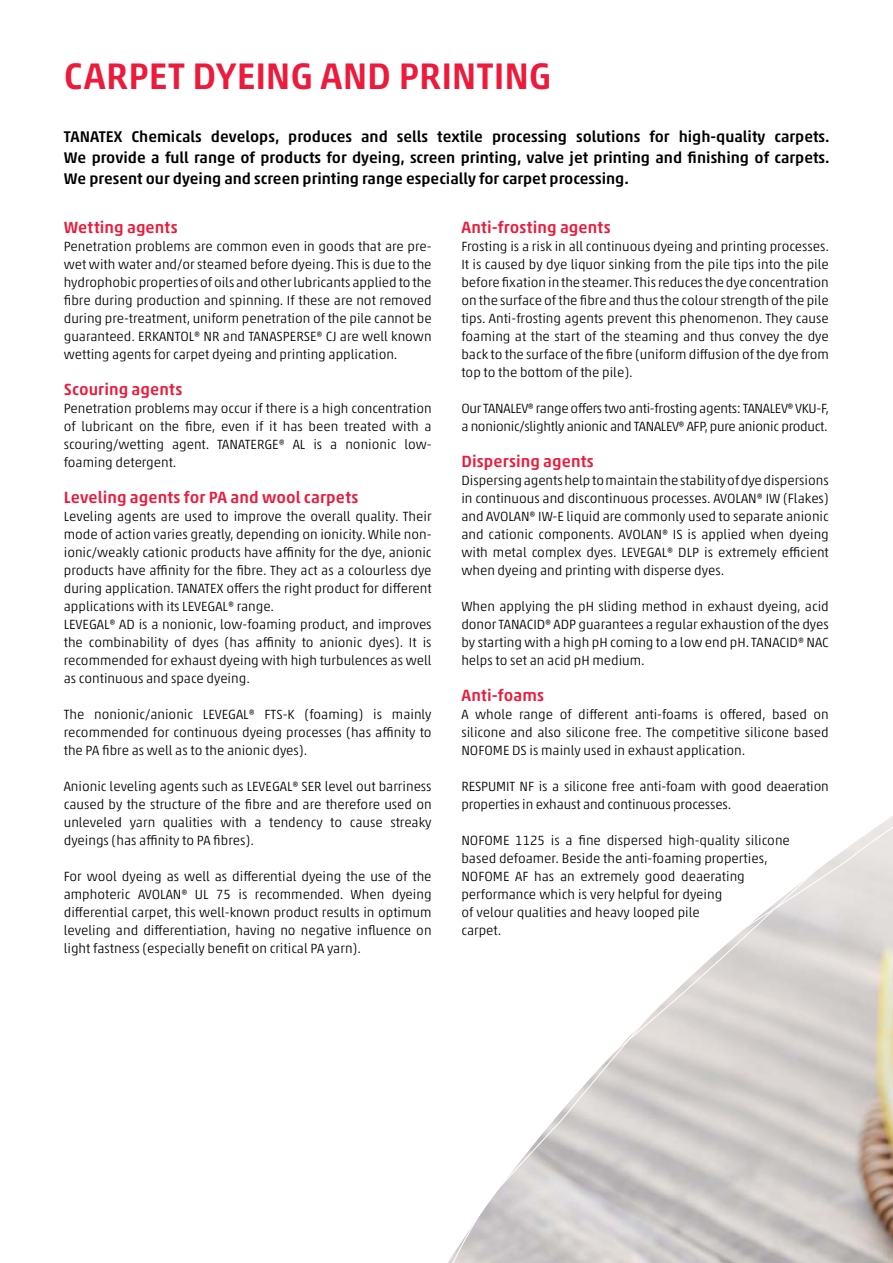
<style>
.page{position:relative;width:893px;height:1263px;background:#fff}
.page>*{position:absolute;margin:0;border:0;box-sizing:border-box;transform-origin:0 0}
.t1{font:500 37.5px "Akko Std";letter-spacing:-.005em;color:#ed1a3b}
.t2{font:500 16.5px "Akko Std";letter-spacing:.005em;color:#ed1a3b}
.t3{font:500 15.75px/21px "Akko Std";color:#000;text-align:justify}
.t4{font:300 13.5px/18px "Akko Std";color:#000;text-align:justify}
.t5{font:300 13.5px/18px "Akko Std";letter-spacing:-.02em;color:#000}
</style>
<div class="page">
<svg style="left:448px;top:816px;width:445px;height:447px"></svg>
<h1 class="t1" style="left:64px;top:53px;width:489px">CARPET DYEING AND PRINTING</h1>
<p class="t3" style="left:64px;top:126px;width:767px">TANATEX Chemicals develops, produces and sells textile processing solutions for high-quality carpets.<br>We provide a full range of products for dyeing, screen printing, valve jet printing and finishing of carpets.<br>We present our dyeing and screen printing range especially for carpet processing.</p>
<p class="t2" style="left:64px;top:218px;width:115px">Wetting agents</p>
<p class="t4" style="left:64px;top:238px;width:369px">Penetration problems are common even in goods that are pre&shy;wet with water and/or steamed before dyeing. This is due to the hydrophobic properties of oils and other lubricants applied to the fibre during production and spinning. If these are not removed during pre-treatment, uniform penetration of the pile cannot be guaranteed. ERKANTOL® NR and TANASPERSE® CJ are well known wetting agents for carpet dyeing and printing application.</p>
<p class="t2" style="left:64px;top:380px;width:120px">Scouring agents</p>
<p class="t4" style="left:64px;top:400px;width:369px">Penetration problems may occur if there is a high concentration of lubricant on the fibre, even if it has been treated with a scouring/wetting agent. TANATERGE® AL is a nonionic low&shy;foaming detergent.</p>
<p class="t2" style="left:64px;top:488px;width:296px">Leveling agents for PA and wool carpets</p>
<p class="t4" style="left:64px;top:508px;width:369px;text-align:left">Leveling agents are used to improve the overall quality. Their mode of action varies greatly, depending on ionicity. While non&shy;ionic/weakly cationic products have affinity for the dye, anionic products have affinity for the fibre. They act as a colourless dye during application. TANATEX offers the right product for different applications with its LEVEGAL® range.<br>LEVEGAL® AD is a nonionic, low-foaming product, and improves the combinability of dyes (has affinity to anionic dyes). It is recommended for exhaust dyeing with high turbulences as well as continuous and space dyeing.</p>
<p class="t4" style="left:64px;top:705px;width:369px">The nonionic/anionic LEVEGAL® FTS-K (foaming) is mainly recommended for continuous dyeing processes (has affinity to the PA fibre as well as to the anionic dyes).</p>
<p class="t4" style="left:64px;top:777px;width:369px">Anionic leveling agents such as LEVEGAL® SER level out barriness caused by the structure of the fibre and are therefore used on unleveled yarn qualities with a tendency to cause streaky dyeings (has affinity to PA fibres).</p>
<p class="t4" style="left:64px;top:867px;width:369px">For wool dyeing as well as differential dyeing the use of the amphoteric AVOLAN® UL 75 is recommended. When dyeing differential carpet, this well-known product results in optimum leveling and differentiation, having no negative influence on light fastness (especially benefit on critical PA yarn).</p>
<p class="t2" style="left:461px;top:218px;width:151px">Anti-frosting agents</p>
<p class="t4" style="left:461px;top:238px;width:369px">Frosting is a risk in all continuous dyeing and printing processes.<br>It is caused by dye liquor sinking from the pile tips into the pile before fixation in the steamer. This reduces the dye concentration on the surface of the fibre and thus the colour strength of the pile tips. Anti-frosting agents prevent this phenomenon. They cause foaming at the start of the steaming and thus convey the dye back to the surface of the fibre (uniform diffusion of the dye from top to the bottom of the pile).</p>
<p class="t5" style="left:461px;top:400px;width:369px">Our TANALEV® range offers two anti-frosting agents: TANALEV® VKU-F, a nonionic/slightly anionic and TANALEV® AFP, pure anionic product.</p>
<p class="t2" style="left:461px;top:452px;width:134px">Dispersing agents</p>
<p class="t4" style="left:461px;top:472px;width:369px">Dispersing agents help to maintain the stability of dye dispersions in continuous and discontinuous processes. AVOLAN® IW (Flakes) and AVOLAN® IW-E liquid are commonly used to separate anionic and cationic components. AVOLAN® IS is applied when dyeing with metal complex dyes. LEVEGAL® DLP is extremely efficient when dyeing and printing with disperse dyes.</p>
<p class="t4" style="left:461px;top:598px;width:369px">When applying the pH sliding method in exhaust dyeing, acid donor TANACID® ADP guarantees a regular exhaustion of the dyes by starting with a high pH coming to a low end pH. TANACID® NAC helps to set an acid pH medium.</p>
<p class="t2" style="left:461px;top:686px;width:84px">Anti-foams</p>
<p class="t4" style="left:461px;top:706px;width:369px">A whole range of different anti-foams is offered, based on silicone and also silicone free. The competitive silicone based NOFOME DS is mainly used in exhaust application.</p>
<p class="t4" style="left:461px;top:778px;width:369px">RESPUMIT NF is a silicone free anti-foam with good deaeration properties in exhaust and continuous processes.</p>
<p class="t4" style="left:461px;top:832px;width:330px;text-align:left">NOFOME 1125 is a fine dispersed high-quality silicone based defoamer. Beside the anti-foaming properties, NOFOME AF has an extremely good deaerating performance which is very helpful for dyeing<br>of velour qualities and heavy looped pile<br>carpet.</p>
</div>
